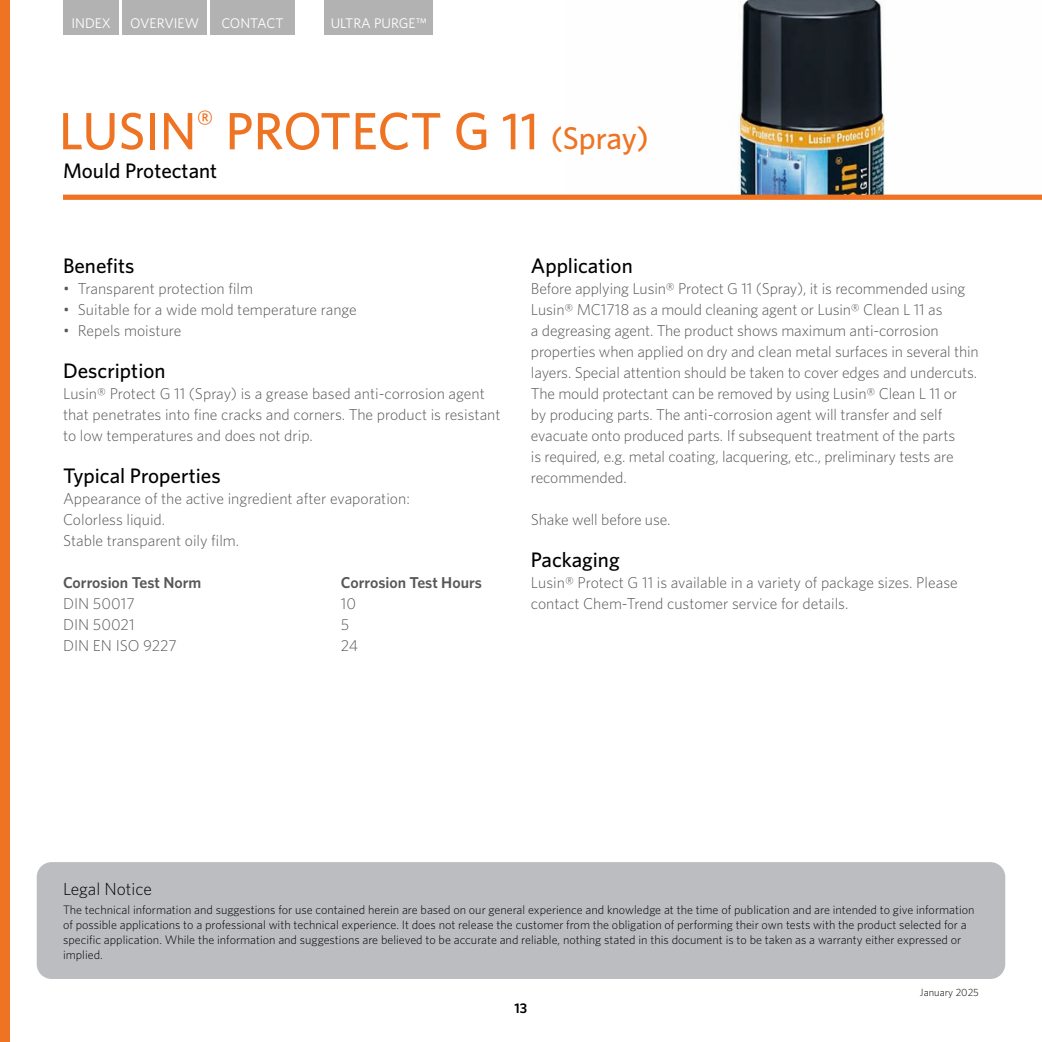
<style>
.page{position:relative;width:1042px;height:1042px;background:#fff}
.page>*{position:absolute;margin:0;border:0;box-sizing:border-box;transform-origin:0 0}
.t1{font:500 52.5px "Whitney";color:#ee7323}
.t2{font:500 21px "Whitney";color:#000}
.t3{font:300 17.5px "Whitney";color:#000}
.t4{font:300 15.75px/21px "Whitney";letter-spacing:-.01em;color:#575756}
.t5{font:600 15.75px "Whitney";color:#575756}
.t6{font:14px "Whitney";color:#fff}
.t7{font:600 14px "Whitney";color:#000}
.t8{font:300 12.25px/14.7px "Whitney";color:#000}
.t9{font:300 10.5px "Whitney";color:#000}
.s1{font-size:31.5px}
</style>
<div class="page">
<div style="left:0;top:0;width:10px;height:1042px;background:#ee7323"></div>
<div style="left:64px;top:0;width:55px;height:35px;background:#b3b2b2"></div>
<div style="left:122px;top:0;width:85px;height:35px;background:#b3b2b2"></div>
<div style="left:210px;top:0;width:85px;height:35px;background:#b3b2b2"></div>
<div style="left:324px;top:0;width:109px;height:35px;background:#b3b2b2"></div>
<img style="left:566px;top:0;width:476px;height:195px">
<div style="left:37px;top:862px;width:968px;height:117px;background:#bcbdc0;border-radius:15px"></div>
<div style="left:63px;top:195px;width:979px;height:5px;background:#ee7323"></div>
<p class="t6" style="left:71px;top:14px;width:41px">INDEX</p>
<p class="t6" style="left:130px;top:14px;width:71px">OVERVIEW</p>
<p class="t6" style="left:221px;top:14px;width:64px">CONTACT</p>
<p class="t6" style="left:331px;top:14px;width:98px">ULTRA PURGE™</p>
<h1 class="t1" style="left:59px;top:96px;width:591px">LUSIN<sup>®</sup> PROTECT G 11 <span class="s1">(Spray)</span></h1>
<h2 class="t2" style="left:63px;top:157px;width:156px">Mould Protectant</h2>
<h2 class="t2" style="left:63px;top:252px;width:73px">Benefits</h2>
<p class="t4" style="left:63px;top:278px;width:191px">• Transparent protection film</p>
<p class="t4" style="left:63px;top:299px;width:295px">• Suitable for a wide mold temperature range</p>
<p class="t4" style="left:63px;top:320px;width:120px">• Repels moisture</p>
<h2 class="t2" style="left:63px;top:357px;width:104px">Description</h2>
<p class="t4" style="left:63px;top:383px;width:439px">Lusin® Protect G 11 (Spray) is a grease based anti-corrosion agent that penetrates into fine cracks and corners. The product is resistant to low temperatures and does not drip.</p>
<h2 class="t2" style="left:63px;top:462px;width:159px">Typical Properties</h2>
<p class="t4" style="left:63px;top:488px;width:348px">Appearance of the active ingredient after evaporation:<br>Colorless liquid.<br>Stable transparent oily film.</p>
<p class="t5" style="left:63px;top:572px;width:140px">Corrosion Test Norm</p>
<p class="t5" style="left:341px;top:572px;width:142px">Corrosion Test Hours</p>
<p class="t4" style="left:63px;top:593px;width:73px">DIN 50017</p>
<p class="t4" style="left:341px;top:593px;width:17px">10</p>
<p class="t4" style="left:63px;top:614px;width:73px">DIN 50021</p>
<p class="t4" style="left:341px;top:614px;width:10px">5</p>
<p class="t4" style="left:63px;top:635px;width:115px">DIN EN ISO 9227</p>
<p class="t4" style="left:341px;top:635px;width:19px">24</p>
<h2 class="t2" style="left:531px;top:252px;width:103px">Application</h2>
<p class="t4" style="left:531px;top:278px;width:449px">Before applying Lusin® Protect G 11 (Spray), it is recommended using Lusin® MC1718 as a mould cleaning agent or Lusin® Clean L 11 as<br>a degreasing agent. The product shows maximum anti-corrosion properties when applied on dry and clean metal surfaces in several thin layers. Special attention should be taken to cover edges and undercuts.<br>The mould protectant can be removed by using Lusin® Clean L 11 or<br>by producing parts. The anti-corrosion agent will transfer and self evacuate onto produced parts. If subsequent treatment of the parts<br>is required, e.g. metal coating, lacquering, etc., preliminary tests are recommended.</p>
<p class="t4" style="left:531px;top:508px;width:141px">Shake well before use.</p>
<h2 class="t2" style="left:531px;top:546px;width:90px">Packaging</h2>
<p class="t4" style="left:531px;top:572px;width:428px">Lusin® Protect G 11 is available in a variety of package sizes. Please contact Chem-Trend customer service for details.</p>
<p class="t3" style="left:63px;top:877px;width:90px">Legal Notice</p>
<p class="t8" style="left:63px;top:902px;width:913px">The technical information and suggestions for use contained herein are based on our general experience and knowledge at the time of publication and are intended to give information of possible applications to a professional with technical experience. It does not release the customer from the obligation of performing their own tests with the product selected for a specific application. While the information and suggestions are believed to be accurate and reliable, nothing stated in this document is to be taken as a warranty either expressed or implied.</p>
<p class="t7" style="left:514px;top:998px;width:14px">13</p>
<p class="t9" style="left:920px;top:985px;width:60px">January 2025</p>
</div>
